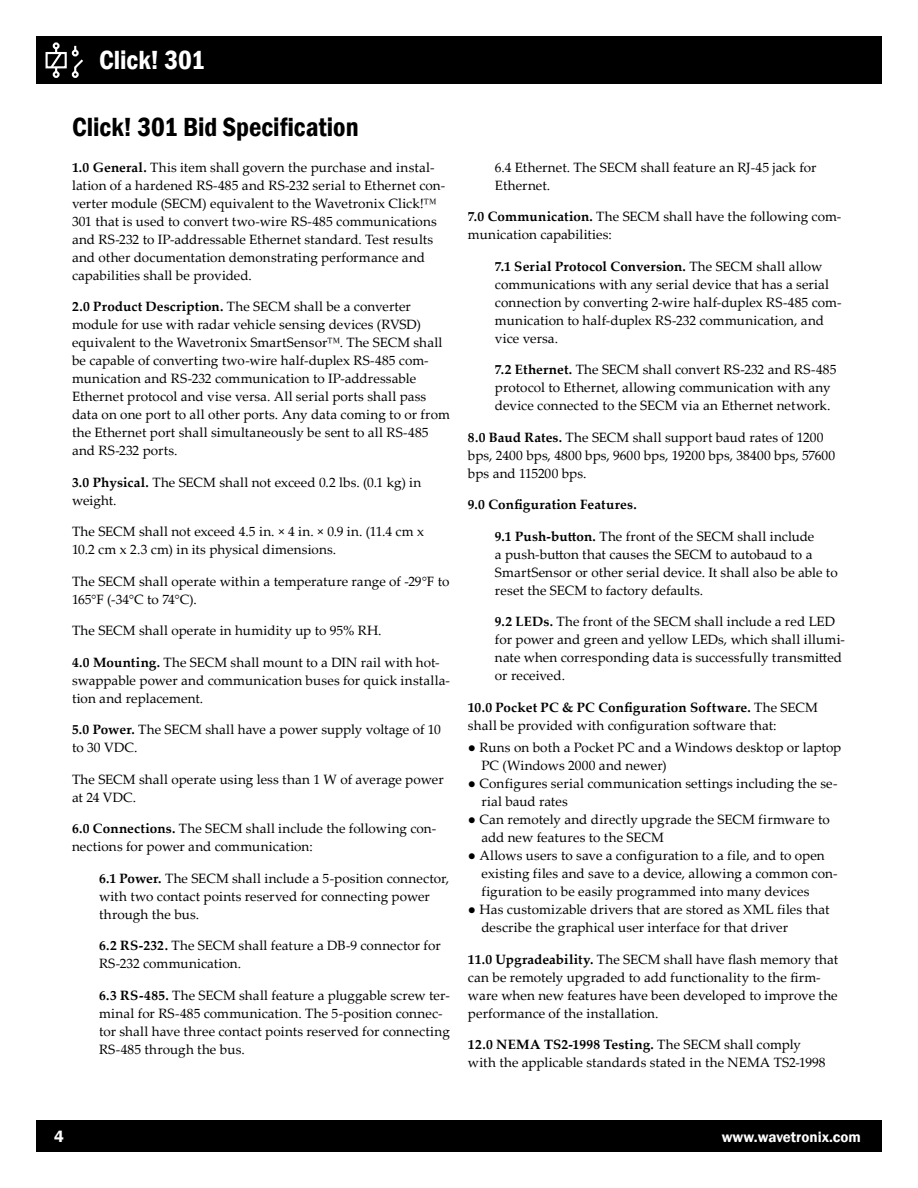
<style>
.page{position:relative;width:918px;height:1188px;background:#fff}
.page>*{position:absolute;margin:0;border:0;box-sizing:border-box;transform-origin:0 0}
.t1{font:600 condensed 27px "Franklin Gothic";letter-spacing:-.005em;color:#000}
.t2{font:600 condensed 27px "Franklin Gothic";letter-spacing:-.005em;color:#fff}
.t3{font:600 16.5px "Franklin Gothic";color:#fff}
.t4{font:600 15px "Franklin Gothic";color:#fff}
.t5{font:13.5px/18px "Palatino Linotype";letter-spacing:.005em;color:#000}
.t6{font:700 13.5px "Palatino Linotype";letter-spacing:.01em;color:#000}
.s1{font-weight:700}
</style>
<div class="page">
<div style="left:36px;top:36px;width:846px;height:48px;background:#000"></div>
<div style="left:36px;top:1121px;width:846px;height:31px;background:#000"></div>
<div style="left:46px;top:52px;width:21px;height:16px;border:2px solid #fff"></div>
<svg style="left:73px;top:59px;width:10px;height:14px"></svg>
<div style="left:53px;top:42px;width:7px;height:7px;border:2px solid #fff;border-radius:50%"></div>
<div style="left:53px;top:71px;width:7px;height:7px;border:2px solid #fff;border-radius:50%"></div>
<div style="left:72px;top:50px;width:7px;height:6px;border:2px solid #fff;border-radius:50%"></div>
<div style="left:72px;top:71px;width:7px;height:7px;border:2px solid #fff;border-radius:50%"></div>
<svg style="left:48px;top:48px;width:16px;height:24px"></svg>
<h1 class="t2" style="left:99px;top:42px;width:107px">Click! 301</h1>
<h1 class="t1" style="left:72px;top:109px;width:288px">Click! 301 Bid Specification</h1>
<p class="t5" style="left:72px;top:158px;width:375px"><span class="s1">1.0 General.</span> This item shall govern the purchase and instal&shy;lation of a hardened RS-485 and RS-232 serial to Ethernet con&shy;verter module (SECM) equivalent to the Wavetronix Click!™ 301 that is used to convert two-wire RS-485 communications and RS-232 to IP-addressable Ethernet standard. Test results and other documentation demonstrating performance and capabilities shall be provided.</p>
<p class="t5" style="left:72px;top:297px;width:379px"><span class="s1">2.0 Product Description.</span> The SECM shall be a converter module for use with radar vehicle sensing devices (RVSD) equivalent to the Wavetronix SmartSensor™. The SECM shall be capable of converting two-wire half-duplex RS-485 com&shy;munication and RS-232 communication to IP-addressable Ethernet protocol and vise versa. All serial ports shall pass data on one port to all other ports. Any data coming to or from the Ethernet port shall simultaneously be sent to all RS-485 and RS-232 ports.</p>
<p class="t5" style="left:72px;top:473px;width:351px"><span class="s1">3.0 Physical.</span> The SECM shall not exceed 0.2 lbs. (0.1 kg) in weight.</p>
<p class="t5" style="left:72px;top:522px;width:354px">The SECM shall not exceed 4.5 in. × 4 in. × 0.9 in. (11.4 cm x<br>10.2 cm x 2.3 cm) in its physical dimensions.</p>
<p class="t5" style="left:72px;top:572px;width:379px">The SECM shall operate within a temperature range of -29°F to<br>165°F (-34°C to 74°C).</p>
<p class="t5" style="left:72px;top:621px;width:311px">The SECM shall operate in humidity up to 95% RH.</p>
<p class="t5" style="left:72px;top:653px;width:379px"><span class="s1">4.0 Mounting.</span> The SECM shall mount to a DIN rail with hot&shy;swappable power and communication buses for quick installa&shy;tion and replacement.</p>
<p class="t5" style="left:72px;top:720px;width:370px"><span class="s1">5.0 Power.</span> The SECM shall have a power supply voltage of 10 to 30 VDC.</p>
<p class="t5" style="left:72px;top:770px;width:373px">The SECM shall operate using less than 1 W of average power at 24 VDC.</p>
<p class="t5" style="left:72px;top:819px;width:366px"><span class="s1">6.0 Connections.</span> The SECM shall include the following con&shy;nections for power and communication:</p>
<p class="t5" style="left:99px;top:869px;width:352px"><span class="s1">6.1 Power.</span> The SECM shall include a 5-position connector, with two contact points reserved for connecting power through the bus.</p>
<p class="t5" style="left:99px;top:936px;width:343px"><span class="s1">6.2 RS-232.</span> The SECM shall feature a DB-9 connector for<br>RS-232 communication.</p>
<p class="t5" style="left:99px;top:986px;width:352px"><span class="s1">6.3 RS-485.</span> The SECM shall feature a pluggable screw ter&shy;minal for RS-485 communication. The 5-position connec&shy;tor shall have three contact points reserved for connecting RS-485 through the bus.</p>
<p class="t5" style="left:495px;top:158px;width:323px">6.4 Ethernet. The SECM shall feature an RJ-45 jack for<br>Ethernet.</p>
<p class="t5" style="left:468px;top:207px;width:375px"><span class="s1">7.0 Communication.</span> The SECM shall have the following com&shy;munication capabilities:</p>
<p class="t5" style="left:495px;top:257px;width:348px"><span class="s1">7.1 Serial Protocol Conversion.</span> The SECM shall allow communications with any serial device that has a serial connection by converting 2-wire half-duplex RS-485 com&shy;munication to half-duplex RS-232 communication, and vice versa.</p>
<p class="t5" style="left:495px;top:360px;width:343px"><span class="s1">7.2 Ethernet.</span> The SECM shall convert RS-232 and RS-485 protocol to Ethernet, allowing communication with any device connected to the SECM via an Ethernet network.</p>
<p class="t5" style="left:468px;top:428px;width:369px"><span class="s1">8.0 Baud Rates.</span> The SECM shall support baud rates of 1200 bps, 2400 bps, 4800 bps, 9600 bps, 19200 bps, 38400 bps, 57600 bps and 115200 bps.</p>
<p class="t6" style="left:468px;top:495px;width:170px">9.0 Configuration Features.</p>
<p class="t5" style="left:495px;top:527px;width:344px"><span class="s1">9.1 Push-button.</span> The front of the SECM shall include<br>a push-button that causes the SECM to autobaud to a SmartSensor or other serial device. It shall also be able to reset the SECM to factory defaults.</p>
<p class="t5" style="left:495px;top:612px;width:352px"><span class="s1">9.2 LEDs.</span> The front of the SECM shall include a red LED for power and green and yellow LEDs, which shall illumi&shy;nate when corresponding data is successfully transmitted or received.</p>
<p class="t5" style="left:468px;top:697px;width:351px"><span class="s1">10.0 Pocket PC &amp; PC Configuration Software.</span> The SECM shall be provided with configuration software that:</p>
<p class="t5" style="left:481px;top:738px;width:361px;text-indent:-14px">● Runs on both a Pocket PC and a Windows desktop or laptop<br>PC (Windows 2000 and newer)</p>
<p class="t5" style="left:481px;top:774px;width:358px;text-indent:-14px">● Configures serial communication settings including the se&shy;rial baud rates</p>
<p class="t5" style="left:481px;top:810px;width:350px;text-indent:-14px">● Can remotely and directly upgrade the SECM firmware to add new features to the SECM</p>
<p class="t5" style="left:481px;top:846px;width:358px;text-indent:-14px">● Allows users to save a configuration to a file, and to open existing files and save to a device, allowing a common con&shy;figuration to be easily programmed into many devices</p>
<p class="t5" style="left:481px;top:900px;width:350px;text-indent:-14px">● Has customizable drivers that are stored as XML files that describe the graphical user interface for that driver</p>
<p class="t5" style="left:468px;top:949px;width:372px"><span class="s1">11.0 Upgradeability.</span> The SECM shall have flash memory that can be remotely upgraded to add functionality to the firm&shy;ware when new features have been developed to improve the performance of the installation.</p>
<p class="t5" style="left:468px;top:1035px;width:359px"><span class="s1">12.0 NEMA TS2-1998 Testing.</span> The SECM shall comply with the applicable standards stated in the NEMA TS2-1998</p>
<p class="t3" style="left:54px;top:1126px;width:11px">4</p>
<p class="t4" style="left:722px;top:1127px;width:141px">www.wavetronix.com</p>
</div>
